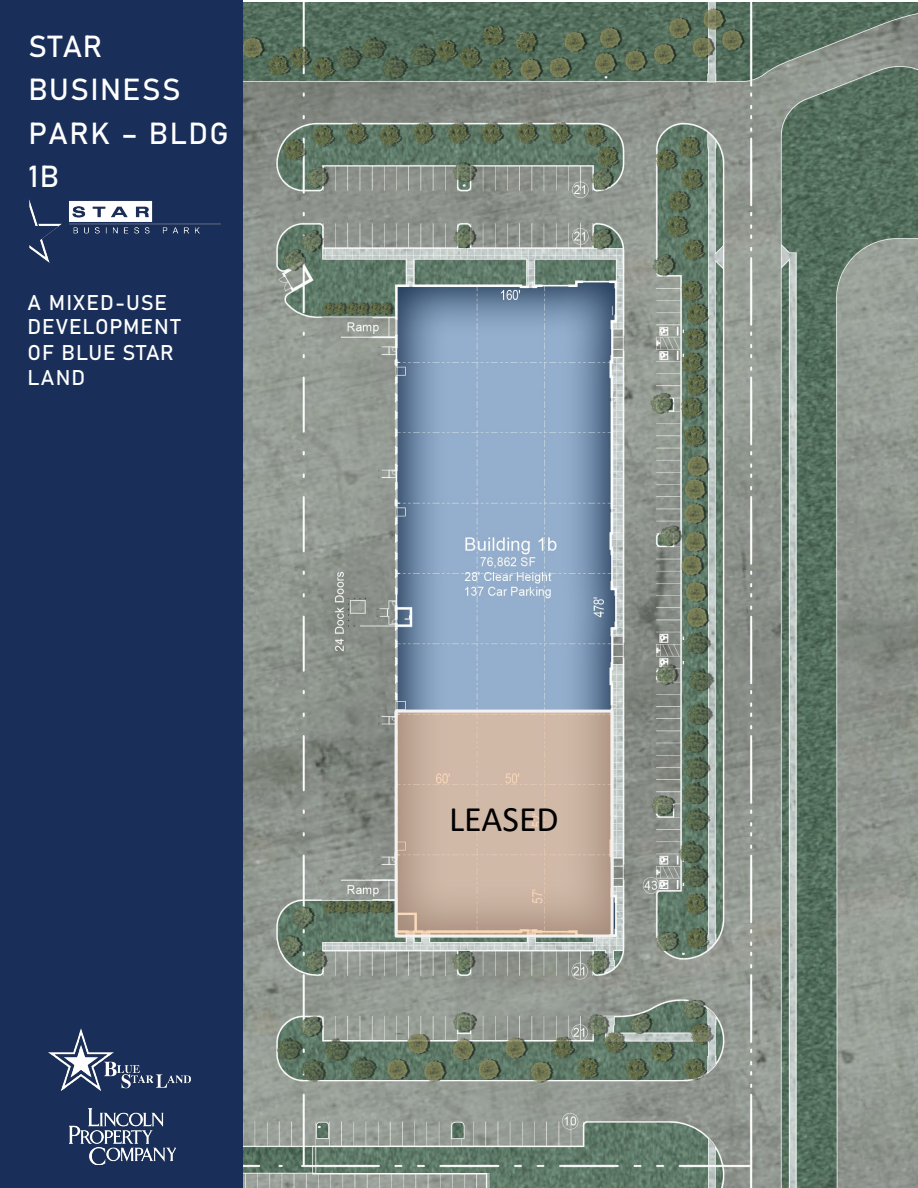
<style>
.page{position:relative;width:918px;height:1188px;background:#fff}
.page>*{position:absolute;margin:0;border:0;box-sizing:border-box;transform-origin:0 0}
.t1{font:36px "Calibri";color:#000}
.t2{font:30px/43.5px "Bahnschrift";letter-spacing:.05em;color:#fff}
.t3{font:21px/25.5px "Bahnschrift";letter-spacing:.045em;color:#fff}
</style>
<div class="page">
<img style="left:243px;top:2px;width:675px;height:1186px">
<div style="left:0;top:0;width:243px;height:1188px;background:#192f5a"></div>
<img style="left:69px;top:1109px;width:107px;height:55px">
<img style="left:48px;top:1029px;width:143px;height:62px">
<img style="left:29px;top:199px;width:192px;height:64px">
<div style="left:396px;top:711px;width:216px;height:225px;background:#fac090;opacity:.6"></div>
<div style="left:395px;top:710px;width:219px;height:228px;border:3px solid #f2f2f2"></div>
<h2 class="t2" style="left:28px;top:22px;width:202px">STAR<br>BUSINESS<br>PARK – BLDG<br>1B</h2>
<p class="t3" style="left:28px;top:288px;width:141px">A MIXED-USE</p>
<p class="t3" style="left:28px;top:312px;width:154px">DEVELOPMENT<br>OF BLUE STAR<br>LAND</p>
<p class="t1" style="left:449px;top:794px;width:111px">LEASED</p>
</div>
